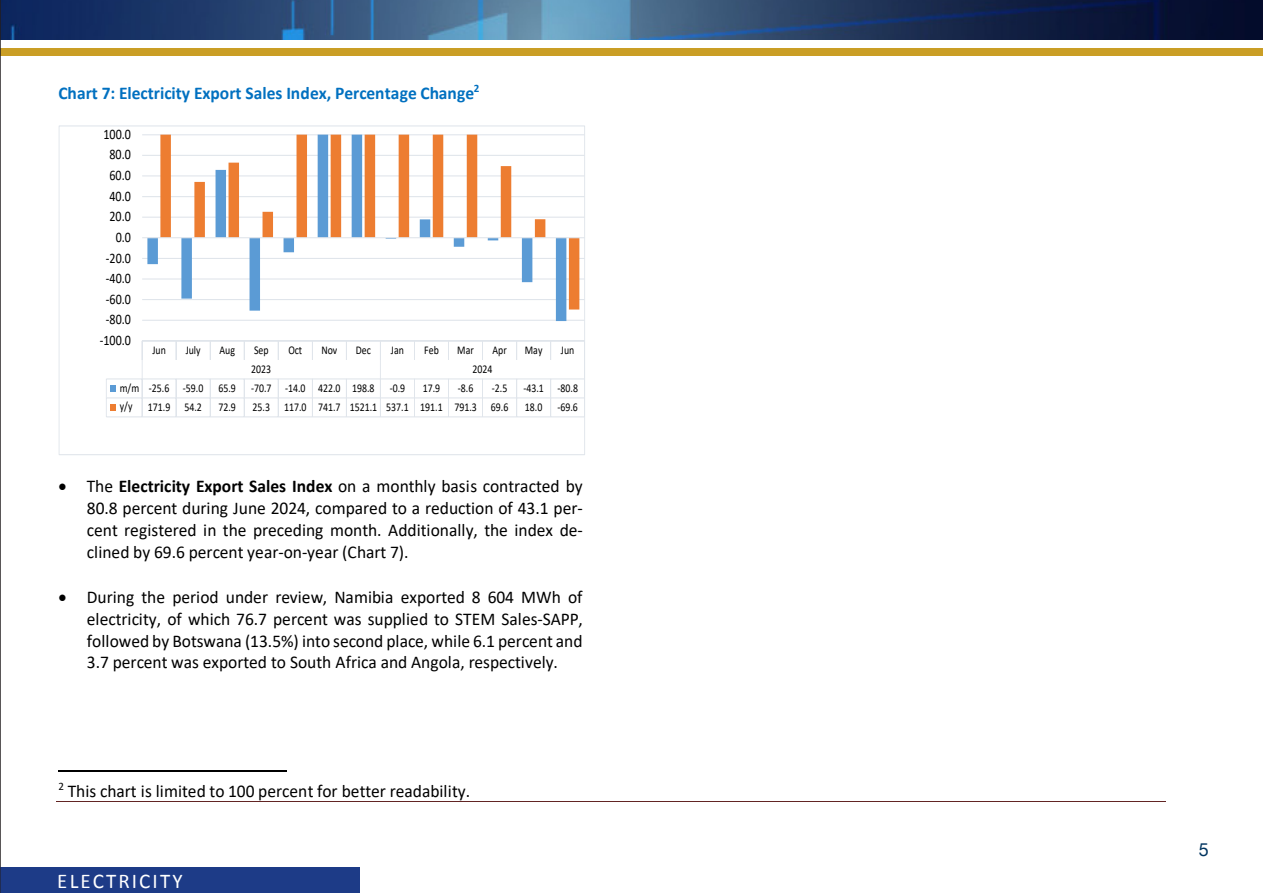
<style>
.page{position:relative;width:1263px;height:893px;background:#fff}
.page>*{position:absolute;margin:0;border:0;box-sizing:border-box;transform-origin:0 0}
.t1{font:21px "Calibri";letter-spacing:.1em;color:#fff}
.t2{font:18px/21.9px "Calibri";color:#000;text-align:justify}
.t3{font:700 18px "Calibri";letter-spacing:-.005em;color:#0070c0}
.t4{font:18px "Helvetica Neue";color:#023560}
.t5{font:14.55px "Calibri";letter-spacing:-.005em;color:#000;scale:.83 1}
.t6{font:11.85px "Calibri";color:#000;scale:.83 1}
.s1{font-weight:700}
</style>
<div class="page">
<img style="left:1px;top:0;width:1262px;height:39px">
<div style="left:0;top:49px;width:1263px;height:7px;background:#ca9e25"></div>
<div style="left:0;top:867px;width:359px;height:26px;background:#1d3b87"></div>
<hr style="left:0;top:0;width:1px;height:893px;background:#231f20">
<hr style="left:58px;top:770px;width:228px;height:1px;background:#000">
<hr style="left:142px;top:320px;width:443px;height:1px;background:#e0e5eb">
<hr style="left:142px;top:299px;width:443px;height:1px;background:#e0e5eb">
<hr style="left:142px;top:279px;width:443px;height:1px;background:#e0e5eb">
<hr style="left:142px;top:258px;width:443px;height:1px;background:#e0e5eb">
<hr style="left:142px;top:217px;width:443px;height:1px;background:#e0e5eb">
<hr style="left:142px;top:196px;width:443px;height:1px;background:#e0e5eb">
<hr style="left:142px;top:175px;width:443px;height:1px;background:#e0e5eb">
<hr style="left:142px;top:155px;width:443px;height:1px;background:#e0e5eb">
<hr style="left:142px;top:134px;width:443px;height:1px;background:#e0e5eb">
<svg style="left:147px;top:135px;width:419px;height:186px"></svg>
<svg style="left:160px;top:135px;width:419px;height:174px"></svg>
<hr style="left:142px;top:237px;width:443px;height:1px;background:#e0e5eb">
<hr style="left:142px;top:340px;width:443px;height:1px;background:#e0e5eb">
<svg style="left:176px;top:341px;width:1px;height:19px"></svg>
<svg style="left:210px;top:341px;width:1px;height:19px"></svg>
<svg style="left:244px;top:341px;width:1px;height:19px"></svg>
<svg style="left:278px;top:341px;width:1px;height:19px"></svg>
<svg style="left:312px;top:341px;width:1px;height:19px"></svg>
<svg style="left:346px;top:341px;width:1px;height:19px"></svg>
<svg style="left:414px;top:341px;width:1px;height:19px"></svg>
<svg style="left:448px;top:341px;width:1px;height:19px"></svg>
<svg style="left:482px;top:341px;width:1px;height:19px"></svg>
<svg style="left:516px;top:341px;width:1px;height:19px"></svg>
<svg style="left:550px;top:341px;width:1px;height:19px"></svg>
<hr style="left:106px;top:378px;width:479px;height:1px;background:#e0e5eb">
<hr style="left:106px;top:397px;width:479px;height:1px;background:#e0e5eb">
<hr style="left:106px;top:416px;width:479px;height:1px;background:#e0e5eb">
<svg style="left:142px;top:341px;width:1px;height:75px"></svg>
<svg style="left:176px;top:379px;width:1px;height:37px"></svg>
<svg style="left:210px;top:379px;width:1px;height:37px"></svg>
<svg style="left:244px;top:379px;width:1px;height:37px"></svg>
<svg style="left:278px;top:379px;width:1px;height:37px"></svg>
<svg style="left:312px;top:379px;width:1px;height:37px"></svg>
<svg style="left:346px;top:379px;width:1px;height:37px"></svg>
<svg style="left:380px;top:341px;width:1px;height:75px"></svg>
<svg style="left:414px;top:379px;width:1px;height:37px"></svg>
<svg style="left:448px;top:379px;width:1px;height:37px"></svg>
<svg style="left:482px;top:379px;width:1px;height:37px"></svg>
<svg style="left:516px;top:379px;width:1px;height:37px"></svg>
<svg style="left:550px;top:379px;width:1px;height:37px"></svg>
<svg style="left:106px;top:379px;width:9px;height:37px"></svg>
<p class="t3" style="left:58px;top:80px;width:422px">Chart 7: Electricity Export Sales Index, Percentage Change<sup>2</sup></p>
<p class="t5" style="left:104px;top:124px;width:35px">100.0</p>
<p class="t5" style="left:110px;top:145px;width:27px">80.0</p>
<p class="t5" style="left:110px;top:165px;width:27px">60.0</p>
<p class="t5" style="left:110px;top:186px;width:27px">40.0</p>
<p class="t5" style="left:110px;top:206px;width:27px">20.0</p>
<p class="t5" style="left:116px;top:227px;width:20px">0.0</p>
<p class="t5" style="left:106px;top:248px;width:32px">-20.0</p>
<p class="t5" style="left:106px;top:268px;width:32px">-40.0</p>
<p class="t5" style="left:106px;top:289px;width:32px">-60.0</p>
<p class="t5" style="left:106px;top:309px;width:32px">-80.0</p>
<p class="t5" style="left:100px;top:330px;width:39px">-100.0</p>
<p class="t6" style="left:152px;top:342px;width:18px">Jun</p>
<p class="t6" style="left:186px;top:342px;width:20px">July</p>
<p class="t6" style="left:219px;top:342px;width:20px">Aug</p>
<p class="t6" style="left:254px;top:342px;width:19px">Sep</p>
<p class="t6" style="left:288px;top:342px;width:18px">Oct</p>
<p class="t6" style="left:321px;top:342px;width:21px">Nov</p>
<p class="t6" style="left:356px;top:342px;width:20px">Dec</p>
<p class="t6" style="left:391px;top:342px;width:17px">Jan</p>
<p class="t6" style="left:424px;top:342px;width:19px">Feb</p>
<p class="t6" style="left:457px;top:342px;width:21px">Mar</p>
<p class="t6" style="left:492px;top:342px;width:19px">Apr</p>
<p class="t6" style="left:525px;top:342px;width:23px">May</p>
<p class="t6" style="left:561px;top:342px;width:18px">Jun</p>
<p class="t6" style="left:251px;top:361px;width:26px">2023</p>
<p class="t6" style="left:473px;top:361px;width:26px">2024</p>
<p class="t6" style="left:120px;top:380px;width:102px">m/m -25.6 -59.0</p>
<p class="t6" style="left:218px;top:380px;width:23px">65.9</p>
<p class="t6" style="left:251px;top:380px;width:150px">-70.7 -14.0 422.0 198.8</p>
<p class="t6" style="left:390px;top:380px;width:20px">-0.9</p>
<p class="t6" style="left:423px;top:380px;width:23px">17.9</p>
<p class="t6" style="left:458px;top:380px;width:20px">-8.6</p>
<p class="t6" style="left:492px;top:380px;width:20px">-2.5</p>
<p class="t6" style="left:523px;top:380px;width:67px">-43.1 -80.8</p>
<p class="t6" style="left:120px;top:398px;width:17px">y/y</p>
<p class="t6" style="left:148px;top:399px;width:67px">171.9 54.2</p>
<p class="t6" style="left:218px;top:399px;width:23px">72.9</p>
<p class="t6" style="left:253px;top:399px;width:310px">25.3 117.0 741.7 1521.1 537.1 191.1 791.3 69.6</p>
<p class="t6" style="left:525px;top:399px;width:23px">18.0</p>
<p class="t6" style="left:557px;top:399px;width:26px">-69.6</p>
<p class="t2" style="left:87px;top:475px;width:497px;text-indent:-29px">• The <span class="s1">Electricity Export Sales Index</span> on a monthly basis contracted by 80.8 percent during June 2024, compared to a reduction of 43.1 per&shy;cent registered in the preceding month. Additionally, the index de&shy;clined by 69.6 percent year-on-year (Chart 7).</p>
<p class="t2" style="left:87px;top:585px;width:498px;text-indent:-29px">• During the period under review, Namibia exported 8 604 MWh of electricity, of which 76.7 percent was supplied to STEM Sales-SAPP, followed by Botswana (13.5%) into second place, while 6.1 percent and 3.7 percent was exported to South Africa and Angola, respectively.</p>
<p class="t2" style="left:58px;top:779px;width:413px"><sup>2</sup> This chart is limited to 100 percent for better readability.</p>
<p class="t1" style="left:57px;top:866px;width:127px">ELECTRICITY</p>
<p class="t4" style="left:1199px;top:837px;width:12px">5</p>
</div>
